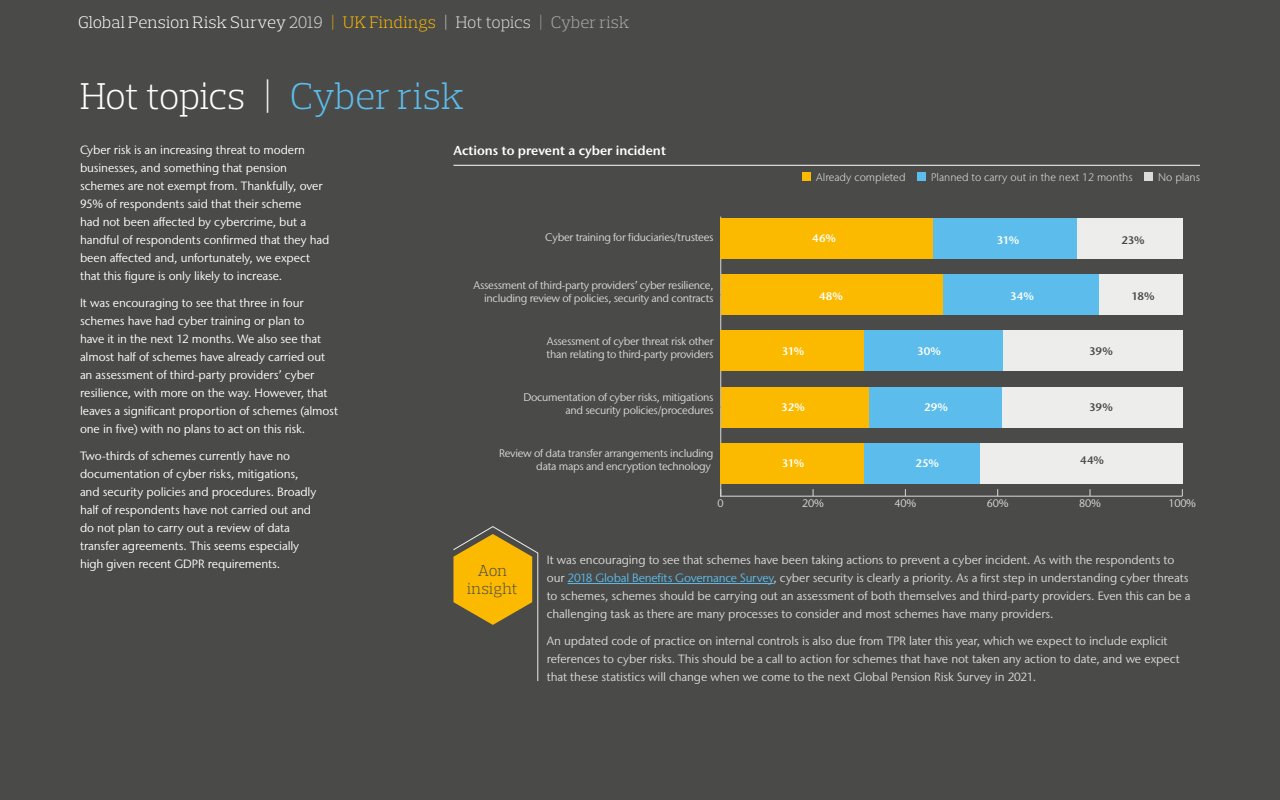
<style>
.page{position:relative;width:1280px;height:800px;background:#4a4a49}
.page>*{position:absolute;margin:0;border:0;box-sizing:border-box;transform-origin:0 0}
.t1{font:300 38px "Prelo Slab";letter-spacing:-.01em;color:#fff}
.t2{font:300 17px "Prelo Slab";color:#fff}
.Body_Copy_8_5_13{font:300 16px/18px "Prelo Slab";letter-spacing:.01em;color:#4a4a49;text-align:center}
.Headline{font:600 13px "Stone Sans IIITC Std";color:#fff}
.Body_Copy_8_5_13-2{font:12px/18px "Stone Sans IIITC Std";letter-spacing:-.005em;color:#fff}
.Body_Copy_8_5_13-3{font:12px/18px "Stone Sans IIITC Std";letter-spacing:-.01em;color:#dadada}
.t3{font:11px/13.2px "Stone Sans IIITC Pro";letter-spacing:-.025em;color:#dadada;text-align:right}
.Graph_Key{font:300 11px "Stone Sans IIITC Std";color:#dadada}
.t4{font:600 11px "Stone Sans IIITC Std";letter-spacing:-.01em;color:#fff}
.t5{font:600 11px "Stone Sans IIITC Std";letter-spacing:-.035em;color:#4a4a49}
.s1{color:#dadada}
.s2{color:#fbba00}
.s3{color:#adadad}
.s4{color:#5cbceb}
</style>
<div class="page">
<hr style="left:568px;top:583px;width:206px;height:1px;background:#5cbceb">
<hr style="left:453px;top:165px;width:747px;height:1px;background:#fff">
<div style="left:802px;top:172px;width:9px;height:9px;background:#fbba00"></div>
<div style="left:917px;top:172px;width:9px;height:9px;background:#5cbceb"></div>
<div style="left:1144px;top:172px;width:9px;height:9px;background:#dadada"></div>
<svg style="left:453px;top:526px;width:85px;height:156px;background:#93792d"></svg>
<hr style="left:721px;top:496px;width:461px;height:1px;background:#dadada">
<hr style="left:721px;top:217px;width:1px;height:280px;background:#dadada">
<div style="left:979px;top:443px;width:203px;height:40px;background:#ededec"></div>
<div style="left:1002px;top:387px;width:180px;height:40px;background:#ededec"></div>
<div style="left:1002px;top:331px;width:180px;height:40px;background:#ededec"></div>
<div style="left:1099px;top:275px;width:83px;height:40px;background:#ededec"></div>
<div style="left:1076px;top:218px;width:106px;height:41px;background:#ededec"></div>
<div style="left:864px;top:443px;width:115px;height:40px;background:#5cbceb"></div>
<div style="left:868px;top:387px;width:134px;height:40px;background:#5cbceb"></div>
<div style="left:864px;top:331px;width:138px;height:40px;background:#5cbceb"></div>
<div style="left:942px;top:275px;width:157px;height:40px;background:#5cbceb"></div>
<div style="left:933px;top:218px;width:143px;height:41px;background:#5cbceb"></div>
<div style="left:721px;top:443px;width:143px;height:40px;background:#fbba00"></div>
<div style="left:721px;top:387px;width:147px;height:40px;background:#fbba00"></div>
<div style="left:721px;top:331px;width:143px;height:40px;background:#fbba00"></div>
<div style="left:721px;top:275px;width:221px;height:40px;background:#fbba00"></div>
<div style="left:721px;top:218px;width:212px;height:41px;background:#fbba00"></div>
<p class="t2" style="left:78px;top:12px;width:553px">Global Pension Risk Survey <span class="s1">2019</span> <span class="s2">| UK Findings</span> <span class="s1">| Hot topics</span> <span class="s3">| Cyber risk</span></p>
<p class="t1" style="left:80px;top:72px;width:385px">Hot topics | <span class="s4">Cyber risk</span></p>
<p class="Body_Copy_8_5_13-2" style="left:80px;top:141px;width:251px">Cyber risk is an increasing threat to modern businesses, and something that pension schemes are not exempt from. Thankfully, over 95% of respondents said that their scheme<br>had not been affected by cybercrime, but a handful of respondents confirmed that they had been affected and, unfortunately, we expect that this figure is only likely to increase.</p>
<p class="Body_Copy_8_5_13-2" style="left:80px;top:294px;width:260px">It was encouraging to see that three in four schemes have had cyber training or plan to<br>have it in the next 12 months. We also see that almost half of schemes have already carried out an assessment of third-party providers’ cyber resilience, with more on the way. However, that leaves a significant proportion of schemes (almost one in five) with no plans to act on this risk.</p>
<p class="Body_Copy_8_5_13-2" style="left:80px;top:447px;width:238px">Two-thirds of schemes currently have no documentation of cyber risks, mitigations, and security policies and procedures. Broadly half of respondents have not carried out and do not plan to carry out a review of data transfer agreements. This seems especially high given recent GDPR requirements.</p>
<p class="Headline" style="left:453px;top:143px;width:214px">Actions to prevent a cyber incident</p>
<p class="Graph_Key" style="left:816px;top:171px;width:91px">Already completed</p>
<p class="Graph_Key" style="left:931px;top:171px;width:203px">Planned to carry out in the next 12 months</p>
<p class="Graph_Key" style="left:1158px;top:171px;width:43px">No plans</p>
<p class="t3" style="left:545px;top:230px;width:170px">Cyber training for fiduciaries/trustees</p>
<p class="t4" style="left:812px;top:231px;width:25px">46%</p>
<p class="t4" style="left:997px;top:233px;width:24px">31%</p>
<p class="t5" style="left:1121px;top:233px;width:25px">23%</p>
<p class="t3" style="left:474px;top:278px;width:241px">Assessment of third-party providers’ cyber resilience, including review of policies, security and contracts</p>
<p class="t4" style="left:819px;top:289px;width:25px">48%</p>
<p class="t4" style="left:1010px;top:289px;width:25px">34%</p>
<p class="t5" style="left:1132px;top:289px;width:25px">18%</p>
<p class="t3" style="left:547px;top:334px;width:168px;text-align:left">Assessment of cyber threat risk other than relating to third-party providers</p>
<p class="t4" style="left:782px;top:344px;width:24px">31%</p>
<p class="t4" style="left:917px;top:344px;width:25px">30%</p>
<p class="t5" style="left:1089px;top:344px;width:25px">39%</p>
<p class="t3" style="left:523px;top:390px;width:192px">Documentation of cyber risks, mitigations and security policies/procedures</p>
<p class="t4" style="left:781px;top:400px;width:25px">32%</p>
<p class="t4" style="left:924px;top:400px;width:25px">29%</p>
<p class="t5" style="left:1089px;top:400px;width:25px">39%</p>
<p class="t3" style="left:499px;top:446px;width:216px">Review of data transfer arrangements including data maps and encryption technology</p>
<p class="t5" style="left:1080px;top:453px;width:25px">44%</p>
<p class="t4" style="left:782px;top:456px;width:24px">31%</p>
<p class="t4" style="left:915px;top:456px;width:25px">25%</p>
<p class="t3" style="left:718px;top:497px;width:8px">0</p>
<p class="t3" style="left:802px;top:497px;width:23px">20%</p>
<p class="t3" style="left:895px;top:497px;width:23px">40%</p>
<p class="t3" style="left:987px;top:497px;width:23px">60%</p>
<p class="t3" style="left:1079px;top:497px;width:23px">80%</p>
<p class="t3" style="left:1169px;top:497px;width:29px">100%</p>
<p class="Body_Copy_8_5_13-3" style="left:547px;top:551px;width:645px">It was encouraging to see that schemes have been taking actions to prevent a cyber incident. As with the respondents to our <span class="s4">2018 Global Benefits Governance Survey</span>, cyber security is clearly a priority. As a first step in understanding cyber threats to schemes, schemes should be carrying out an assessment of both themselves and third-party providers. Even this can be a challenging task as there are many processes to consider and most schemes have many providers.</p>
<p class="Body_Copy_8_5_13-3" style="left:547px;top:632px;width:635px">An updated code of practice on internal controls is also due from TPR later this year, which we expect to include explicit references to cyber risks. This should be a call to action for schemes that have not taken any action to date, and we expect that these statistics will change when we come to the next Global Pension Risk Survey in 2021.</p>
<p class="Body_Copy_8_5_13" style="left:467px;top:562px;width:52px">Aon insight</p>
</div>
